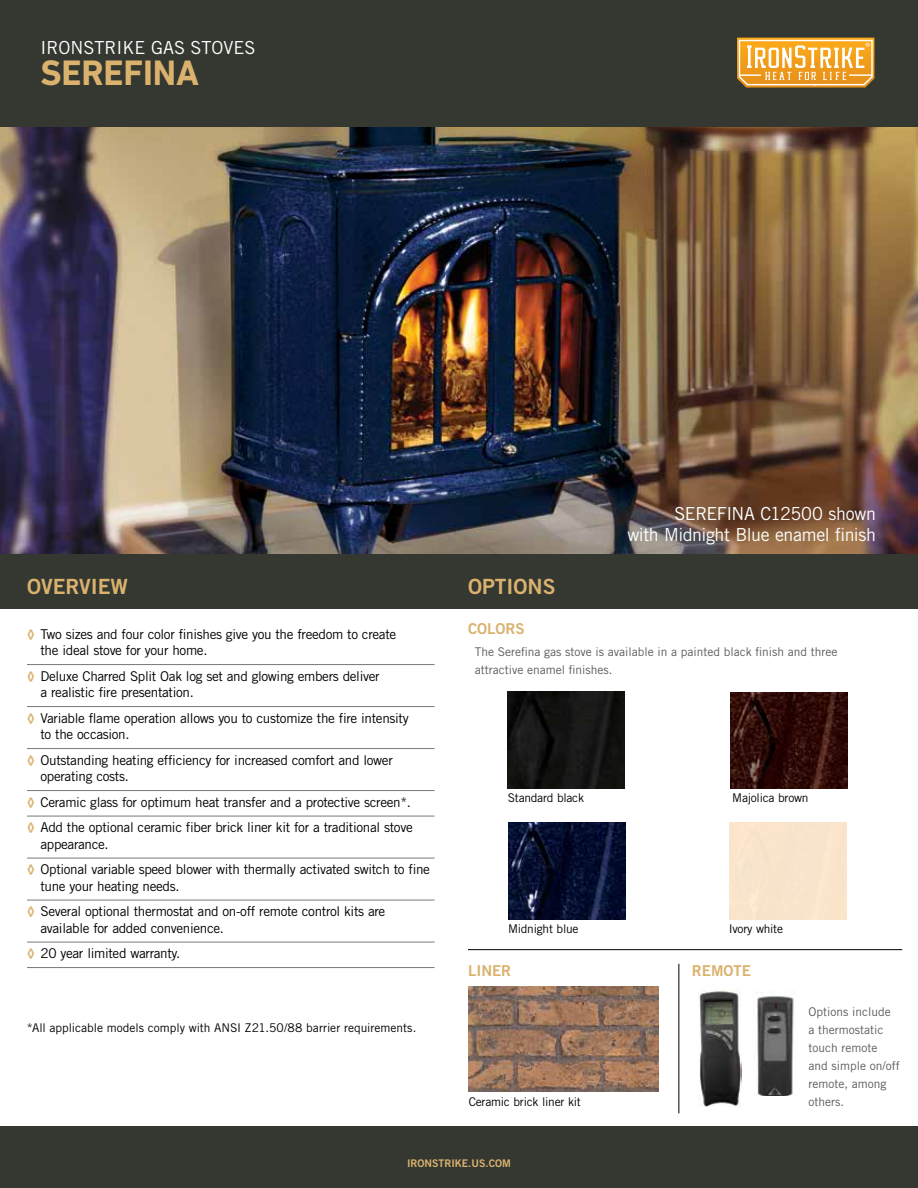
<style>
.page{position:relative;width:918px;height:1188px;background:#fff}
.page>*{position:absolute;margin:0;border:0;box-sizing:border-box;transform-origin:0 0}
.t1{font:700 36px "DIN Next LT Pro";letter-spacing:-.005em;color:#dab26e}
.t2{font:21px "Trade Gothic LT Std Bd 2";color:#dab26e}
.t3{font:18px/21px "Trade Gothic LT Std";letter-spacing:-.015em;color:#fff;text-align:right}
.t4{font:15px "Trade Gothic LT Std Bd 2";color:#dab26e}
.t5{font:13.5px/16.5px "Trade Gothic LT Std";letter-spacing:-.025em;color:#000}
.t6{font:12px/18px "Trade Gothic LT Std";color:#5b5b5b}
.t7{font:12px "Trade Gothic LT Std";letter-spacing:-.02em;color:#000}
.t8{font:12px "Trade Gothic LT Std";color:#000}
.t9{font:10.5px "Trade Gothic LT Std Bd 2";color:#dab26e}
.s1{font-family:"DIN Next LT Pro";font-weight:700;color:#dab26e}
</style>
<div class="page">
<div style="left:0;top:535px;width:918px;height:73px;background:#343831"></div>
<div style="left:0;top:0;width:918px;height:127px;background:#343831"></div>
<svg style="left:737px;top:38px;width:137px;height:50px;background:#f0b456"></svg>
<img style="left:0;top:127px;width:918px;height:427px">
<hr style="left:27px;top:664px;width:408px;height:1px;background:#77787b">
<hr style="left:27px;top:706px;width:408px;height:1px;background:#77787b">
<hr style="left:27px;top:748px;width:408px;height:1px;background:#77787b">
<hr style="left:27px;top:790px;width:408px;height:1px;background:#77787b">
<hr style="left:27px;top:816px;width:408px;height:1px;background:#77787b">
<hr style="left:27px;top:858px;width:408px;height:1px;background:#77787b">
<hr style="left:27px;top:900px;width:408px;height:1px;background:#77787b">
<hr style="left:27px;top:942px;width:408px;height:1px;background:#77787b">
<hr style="left:27px;top:967px;width:408px;height:1px;background:#77787b">
<div style="left:0;top:1127px;width:918px;height:61px;background:#343831"></div>
<hr style="left:678px;top:964px;width:1px;height:149px;background:#000">
<hr style="left:468px;top:949px;width:434px;height:1px;background:#000">
<img style="left:469px;top:987px;width:189px;height:105px">
<img style="left:754px;top:992px;width:40px;height:103px">
<img style="left:698px;top:990px;width:43px;height:116px">
<img style="left:508px;top:823px;width:117px;height:97px">
<img style="left:730px;top:692px;width:117px;height:97px">
<img style="left:508px;top:692px;width:116px;height:96px">
<h3 class="t3" style="left:40px;top:37px;width:217px">IRONSTRIKE GAS STOVES</h3>
<h1 class="t1" style="left:40px;top:52px;width:160px">SEREFINA</h1>
<h2 class="t2" style="left:27px;top:573px;width:103px">OVERVIEW</h2>
<p class="t5" style="left:40px;top:625px;width:357px;text-indent:-14px"><span class="s1">◊</span> Two sizes and four color finishes give you the freedom to create the ideal stove for your home.</p>
<p class="t5" style="left:40px;top:667px;width:341px;text-indent:-14px"><span class="s1">◊</span> Deluxe Charred Split Oak log set and glowing embers deliver a realistic fire presentation.</p>
<p class="t5" style="left:40px;top:709px;width:370px;text-indent:-14px"><span class="s1">◊</span> Variable flame operation allows you to customize the fire intensity to the occasion.</p>
<p class="t5" style="left:40px;top:751px;width:354px;text-indent:-14px"><span class="s1">◊</span> Outstanding heating efficiency for increased comfort and lower operating costs.</p>
<p class="t5" style="left:27px;top:789px;width:387px;line-height:25.5px"><span class="s1">◊</span> Ceramic glass for optimum heat transfer and a protective screen*. <span class="s1">◊</span> Add the optional ceramic fiber brick liner kit for a traditional stove</p>
<p class="t5" style="left:27px;top:831px;width:405px;line-height:25.5px;text-indent:14px">appearance.<br><span class="s1">◊</span> Optional variable speed blower with thermally activated switch to fine</p>
<p class="t5" style="left:27px;top:873px;width:360px;line-height:25.5px;text-indent:14px">tune your heating needs.<br><span class="s1">◊</span> Several optional thermostat and on-off remote control kits are</p>
<p class="t5" style="left:27px;top:915px;width:199px;line-height:25.5px;text-indent:14px">available for added convenience. <span class="s1">◊</span> 20 year limited warranty.</p>
<p class="t8" style="left:27px;top:1020px;width:391px">*All applicable models comply with ANSI Z21.50/88 barrier requirements.</p>
<h2 class="t2" style="left:468px;top:573px;width:89px">OPTIONS</h2>
<p class="t4" style="left:468px;top:620px;width:58px">COLORS</p>
<h3 class="t3" style="left:627px;top:503px;width:250px">SEREFINA C12500 shown<br>with Midnight Blue enamel finish</h3>
<p class="t6" style="left:475px;top:642px;width:364px">The Serefina gas stove is available in a painted black finish and three attractive enamel finishes.</p>
<p class="t7" style="left:508px;top:790px;width:78px">Standard black</p>
<p class="t7" style="left:732px;top:790px;width:78px">Majolica brown</p>
<p class="t7" style="left:508px;top:921px;width:72px">Midnight blue</p>
<p class="t7" style="left:729px;top:921px;width:56px">Ivory white</p>
<p class="t4" style="left:468px;top:961px;width:45px">LINER</p>
<p class="t7" style="left:469px;top:1095px;width:114px">Ceramic brick liner kit</p>
<p class="t4" style="left:692px;top:961px;width:61px">REMOTE</p>
<p class="t6" style="left:809px;top:1002px;width:93px">Options include a thermostatic touch remote and simple on/off remote, among others.</p>
<p class="t9" style="left:407px;top:1157px;width:105px">IRONSTRIKE.US.COM</p>
</div>
